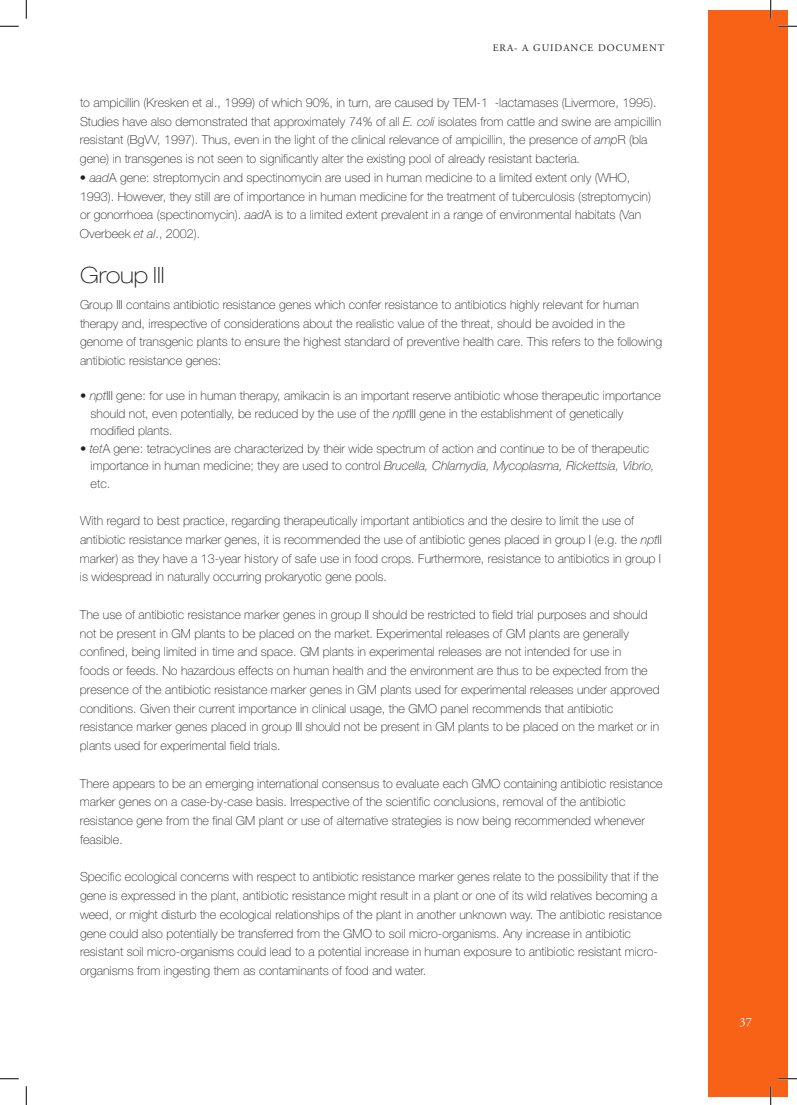
<style>
.page{position:relative;width:797px;height:1105px;background:#fff}
.page>*{position:absolute;margin:0;border:0;box-sizing:border-box;transform-origin:0 0}
.t1{font:100 expanded 22.5px "Helvetica Neue";color:#231f20}
.t2{font:100 12.5px/18.8px "Helvetica Neue";color:#231f20}
.t3{font:12.5px "Adobe Garamond Pro";color:#fff}
.t4{font:10px "Adobe Garamond Pro";letter-spacing:.1em;color:#231f20}
.s1{font-style:italic}
</style>
<div class="page">
<div style="left:708px;top:11px;width:80px;height:1085px;background:#f76217"></div>
<svg style="left:0;top:25px;width:19px;height:2px"></svg>
<svg style="left:778px;top:25px;width:19px;height:2px"></svg>
<svg style="left:0;top:1078px;width:19px;height:1px"></svg>
<svg style="left:778px;top:1078px;width:19px;height:1px"></svg>
<svg style="left:25px;top:0;width:2px;height:19px"></svg>
<svg style="left:25px;top:1086px;width:2px;height:19px"></svg>
<svg style="left:770px;top:0;width:1px;height:19px"></svg>
<svg style="left:770px;top:1086px;width:1px;height:19px"></svg>
<p class="t4" style="left:493px;top:41px;width:173px">ERA- A GUIDANCE DOCUMENT</p>
<p class="t2" style="left:80px;top:93px;width:582px">to ampicillin (Kresken et al., 1999) of which 90%, in turn, are caused by TEM-1 β-lactamases (Livermore, 1995).<br>Studies have also demonstrated that approximately 74% of all <span class="s1">E. coli</span> isolates from cattle and swine are ampicillin resistant (BgVV, 1997). Thus, even in the light of the clinical relevance of ampicillin, the presence of <span class="s1">amp</span>R (bla gene) in transgenes is not seen to significantly alter the existing pool of already resistant bacteria.</p>
<p class="t2" style="left:80px;top:168px;width:572px">• <span class="s1">aad</span>A gene: streptomycin and spectinomycin are used in human medicine to a limited extent only (WHO, 1993). However, they still are of importance in human medicine for the treatment of tuberculosis (streptomycin) or gonorrhoea (spectinomycin). <span class="s1">aad</span>A is to a limited extent prevalent in a range of environmental habitats (Van Overbeek <span class="s1">et al</span>., 2002).</p>
<h1 class="t1" style="left:80px;top:262px;width:86px">Group III</h1>
<p class="t2" style="left:80px;top:295px;width:583px">Group III contains antibiotic resistance genes which confer resistance to antibiotics highly relevant for human therapy and, irrespective of considerations about the realistic value of the threat, should be avoided in the genome of transgenic plants to ensure the highest standard of preventive health care. This refers to the following antibiotic resistance genes:</p>
<p class="t2" style="left:91px;top:387px;width:572px;line-height:17.5px;text-indent:-11px">• <span class="s1">npt</span>III gene: for use in human therapy, amikacin is an important reserve antibiotic whose therapeutic importance should not, even potentially, be reduced by the use of the <span class="s1">npt</span>III gene in the establishment of genetically modified plants.</p>
<p class="t2" style="left:91px;top:439px;width:565px;line-height:17.5px;text-indent:-11px">• <span class="s1">tet</span>A gene: tetracyclines are characterized by their wide spectrum of action and continue to be of therapeutic importance in human medicine; they are used to control <span class="s1">Brucella, Chlamydia, Mycoplasma, Rickettsia, Vibrio, </span>etc.</p>
<p class="t2" style="left:80px;top:511px;width:583px">With regard to best practice, regarding therapeutically important antibiotics and the desire to limit the use of antibiotic resistance marker genes, it is recommended the use of antibiotic genes placed in group I (e.g. the <span class="s1">npt</span>II marker) as they have a 13-year history of safe use in food crops. Furthermore, resistance to antibiotics in group I is widespread in naturally occurring prokaryotic gene pools.</p>
<p class="t2" style="left:80px;top:605px;width:581px">The use of antibiotic resistance marker genes in group II should be restricted to field trial purposes and should not be present in GM plants to be placed on the market. Experimental releases of GM plants are generally confined, being limited in time and space. GM plants in experimental releases are not intended for use in<br>foods or feeds. No hazardous effects on human health and the environment are thus to be expected from the presence of the antibiotic resistance marker genes in GM plants used for experimental releases under approved conditions. Given their current importance in clinical usage, the GMO panel recommends that antibiotic resistance marker genes placed in group III should not be present in GM plants to be placed on the market or in plants used for experimental field trials.</p>
<p class="t2" style="left:80px;top:774px;width:584px">There appears to be an emerging international consensus to evaluate each GMO containing antibiotic resistance marker genes on a case-by-case basis. Irrespective of the scientific conclusions, removal of the antibiotic resistance gene from the final GM plant or use of alternative strategies is now being recommended whenever feasible.</p>
<p class="t2" style="left:80px;top:867px;width:583px">Specific ecological concerns with respect to antibiotic resistance marker genes relate to the possibility that if the gene is expressed in the plant, antibiotic resistance might result in a plant or one of its wild relatives becoming a weed, or might disturb the ecological relationships of the plant in another unknown way. The antibiotic resistance gene could also potentially be transferred from the GMO to soil micro-organisms. Any increase in antibiotic resistant soil micro-organisms could lead to a potential increase in human exposure to antibiotic resistant micro&shy;organisms from ingesting them as contaminants of food and water.</p>
<p class="t3" style="left:739px;top:1014px;width:7px">37</p>
</div>
